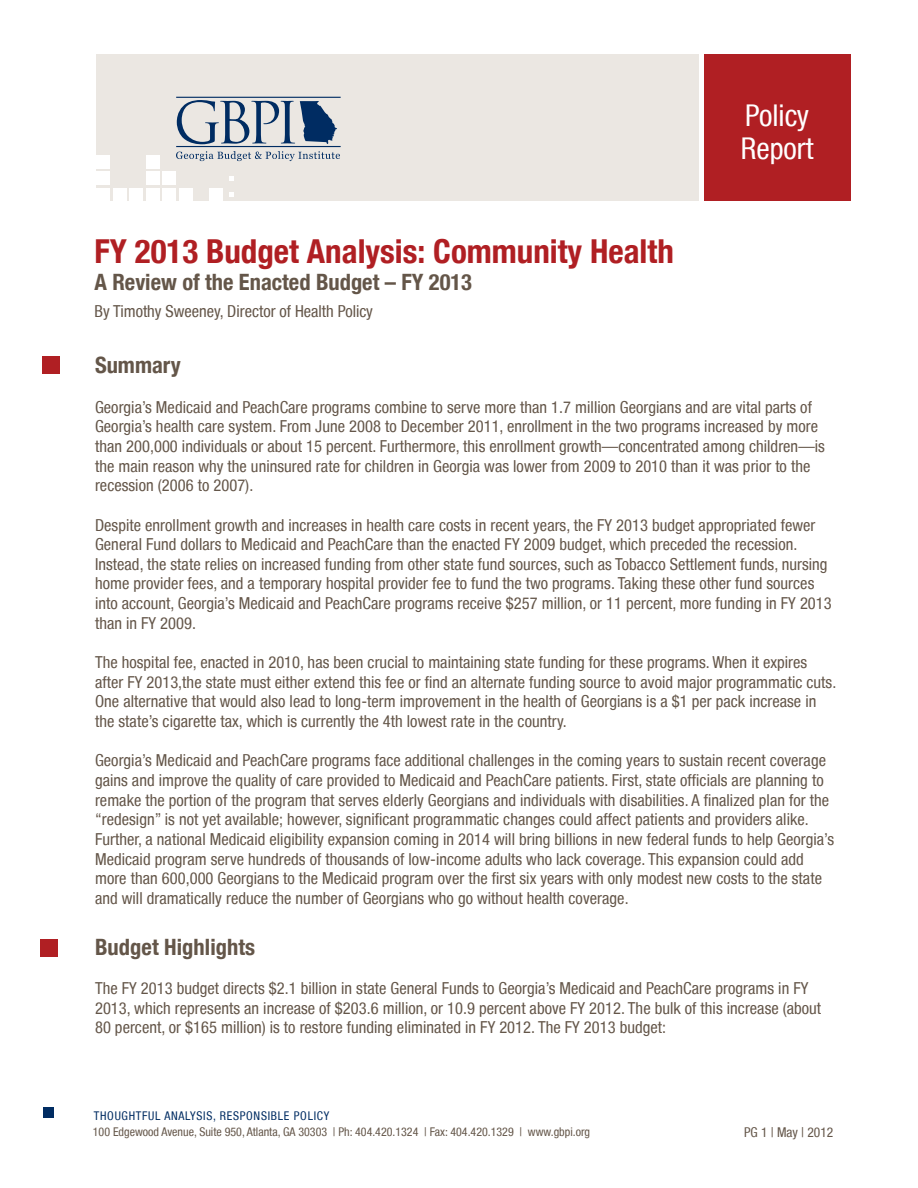
<style>
.page{position:relative;width:918px;height:1188px;background:#fff}
.page>*{position:absolute;margin:0;border:0;box-sizing:border-box;transform-origin:0 0}
.t1{font:700 condensed 33px "Helvetica Neue LT";color:#b01f23}
.t2{font:condensed 30px "Helvetica Neue LT";color:#fff}
.t3{font:700 condensed 22.5px "Helvetica Neue LT";color:#645649}
.t4{font:condensed 16.5px/19.6px "Helvetica Neue LT";letter-spacing:.005em;color:#645649}
.t5{font:condensed 13.5px "Helvetica Neue LT";color:#645649}
.t6{font:condensed 12px "Helvetica Neue LT";color:#645649}
.t7{font:condensed 12px "Helvetica Neue LT";letter-spacing:.06em;color:#002c62}
</style>
<div class="page">
<div style="left:96px;top:54px;width:603px;height:147px;background:#ebe7e2"></div>
<svg style="left:176px;top:97px;width:165px;height:64px"></svg>
<div style="left:96px;top:188px;width:14px;height:14px;background:#fff"></div>
<svg style="left:229px;top:192px;width:5px;height:5px"></svg>
<svg style="left:229px;top:176px;width:5px;height:5px"></svg>
<div style="left:96px;top:171px;width:14px;height:14px;background:#fff"></div>
<div style="left:146px;top:188px;width:14px;height:14px;background:#fff"></div>
<div style="left:146px;top:171px;width:14px;height:14px;background:#fff"></div>
<div style="left:162px;top:188px;width:14px;height:14px;background:#fff"></div>
<div style="left:162px;top:171px;width:14px;height:14px;background:#fff"></div>
<div style="left:96px;top:155px;width:14px;height:14px;background:#fff"></div>
<div style="left:146px;top:155px;width:14px;height:14px;background:#fff"></div>
<div style="left:113px;top:188px;width:14px;height:14px;background:#fff"></div>
<div style="left:129px;top:188px;width:14px;height:14px;background:#fff"></div>
<div style="left:179px;top:188px;width:14px;height:14px;background:#fff"></div>
<div style="left:209px;top:188px;width:14px;height:14px;background:#fff"></div>
<div style="left:704px;top:54px;width:147px;height:147px;background:#b01f23"></div>
<div style="left:42px;top:357px;width:17px;height:17px;background:#b01f23"></div>
<div style="left:43px;top:1107px;width:11px;height:11px;background:#002c62"></div>
<div style="left:40px;top:940px;width:18px;height:17px;background:#b01f23"></div>
<p class="t1" style="left:94px;top:231px;width:581px">FY 2013 Budget Analysis: Community Health</p>
<p class="t3" style="left:94px;top:268px;width:379px">A Review of the Enacted Budget – FY 2013</p>
<p class="t4" style="left:94px;top:301px;width:280px">By Timothy Sweeney, Director of Health Policy</p>
<p class="t2" style="left:745px;top:98px;width:65px">Policy</p>
<p class="t2" style="left:741px;top:131px;width:74px">Report</p>
<p class="t3" style="left:95px;top:352px;width:87px">Summary</p>
<p class="t4" style="left:95px;top:397px;width:731px">Georgia’s Medicaid and PeachCare programs combine to serve more than 1.7 million Georgians and are vital parts of Georgia’s health care system. From June 2008 to December 2011, enrollment in the two programs increased by more than 200,000 individuals or about 15 percent. Furthermore, this enrollment growth—concentrated among children—is the main reason why the uninsured rate for children in Georgia was lower from 2009 to 2010 than it was prior to the recession (2006 to 2007).</p>
<p class="t4" style="left:95px;top:515px;width:738px">Despite enrollment growth and increases in health care costs in recent years, the FY 2013 budget appropriated fewer General Fund dollars to Medicaid and PeachCare than the enacted FY 2009 budget, which preceded the recession.<br>Instead, the state relies on increased funding from other state fund sources, such as Tobacco Settlement funds, nursing home provider fees, and a temporary hospital provider fee to fund the two programs. Taking these other fund sources into account, Georgia’s Medicaid and PeachCare programs receive $257 million, or 11 percent, more funding in FY 2013 than in FY 2009.</p>
<p class="t4" style="left:95px;top:652px;width:743px">The hospital fee, enacted in 2010, has been crucial to maintaining state funding for these programs. When it expires after FY 2013,the state must either extend this fee or find an alternate funding source to avoid major programmatic cuts.<br>One alternative that would also lead to long-term improvement in the health of Georgians is a $1 per pack increase in the state’s cigarette tax, which is currently the 4th lowest rate in the country.</p>
<p class="t4" style="left:95px;top:751px;width:736px">Georgia’s Medicaid and PeachCare programs face additional challenges in the coming years to sustain recent coverage gains and improve the quality of care provided to Medicaid and PeachCare patients. First, state officials are planning to remake the portion of the program that serves elderly Georgians and individuals with disabilities. A finalized plan for the “redesign” is not yet available; however, significant programmatic changes could affect patients and providers alike.</p>
<p class="t4" style="left:95px;top:829px;width:741px">Further, a national Medicaid eligibility expansion coming in 2014 will bring billions in new federal funds to help Georgia’s Medicaid program serve hundreds of thousands of low-income adults who lack coverage. This expansion could add more than 600,000 Georgians to the Medicaid program over the first six years with only modest new costs to the state and will dramatically reduce the number of Georgians who go without health coverage.</p>
<p class="t3" style="left:95px;top:933px;width:162px">Budget Highlights</p>
<p class="t4" style="left:95px;top:978px;width:728px">The FY 2013 budget directs $2.1 billion in state General Funds to Georgia’s Medicaid and PeachCare programs in FY<br>2013, which represents an increase of $203.6 million, or 10.9 percent above FY 2012. The bulk of this increase (about<br>80 percent, or $165 million) is to restore funding eliminated in FY 2012. The FY 2013 budget:</p>
<p class="t7" style="left:94px;top:1109px;width:237px">THOUGHTFUL ANALYSIS, RESPONSIBLE POLICY</p>
<p class="t6" style="left:93px;top:1125px;width:499px">100 Edgewood Avenue, Suite 950, Atlanta, GA 30303 | Ph: 404.420.1324 | Fax: 404.420.1329 | www.gbpi.org</p>
<p class="t5" style="left:744px;top:1125px;width:91px">PG 1 | May | 2012</p>
</div>
